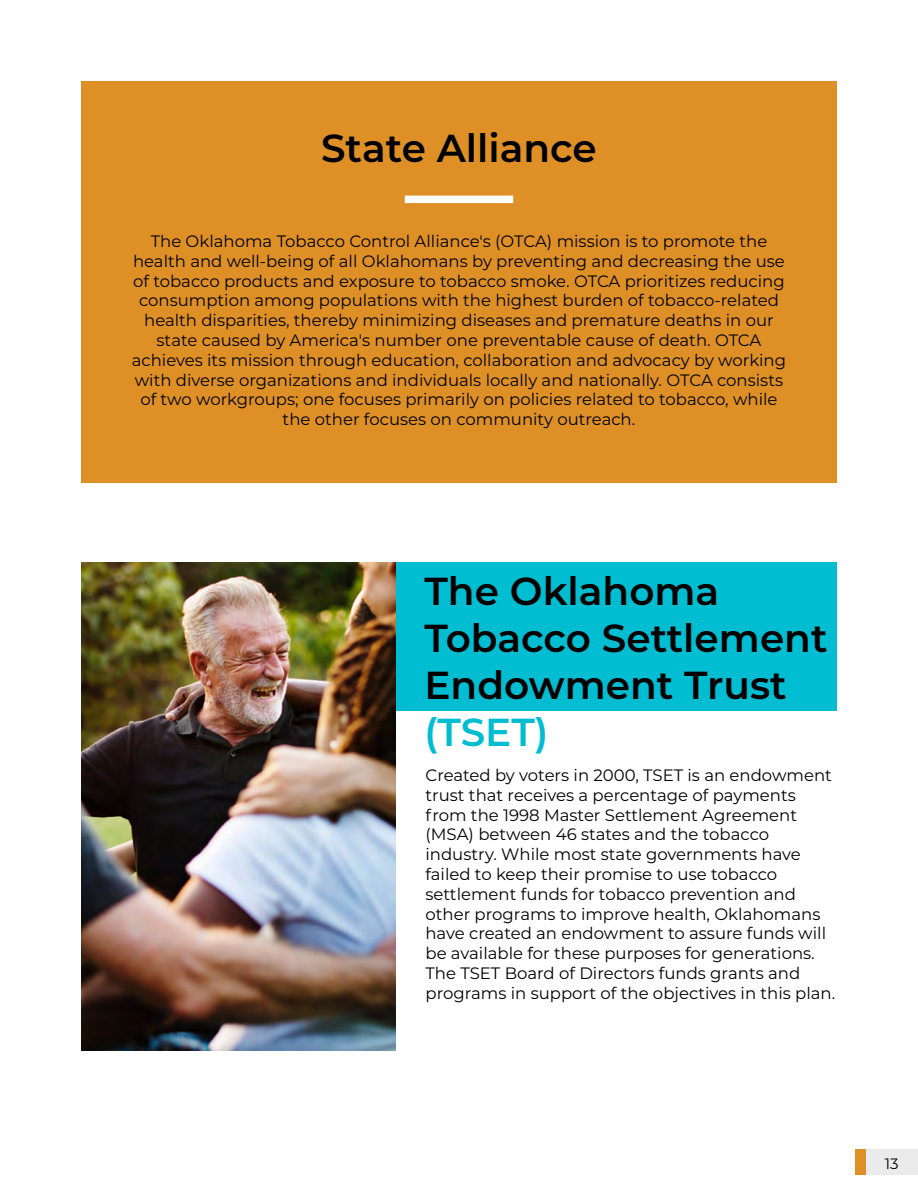
<style>
.page{position:relative;width:918px;height:1188px;background:#fff}
.page>*{position:absolute;margin:0;border:0;box-sizing:border-box;transform-origin:0 0}
.t1{font:600 39px/46.8px "Montserrat";color:#000}
.t2{font:600 39px "Montserrat";color:#00bdd2}
.t3{font:16.5px/19.8px "Montserrat";color:#000;text-align:center}
.t4{font:15px "Montserrat";color:#000}
</style>
<div class="page">
<div style="left:81px;top:81px;width:756px;height:402px;background:#de9027"></div>
<div style="left:347px;top:562px;width:490px;height:149px;background:#00bdd2"></div>
<div style="left:405px;top:196px;width:108px;height:7px;background:#fff"></div>
<div style="left:865px;top:1149px;width:53px;height:26px;background:#ebebec"></div>
<div style="left:855px;top:1149px;width:10px;height:26px;background:#de9027"></div>
<img style="left:81px;top:562px;width:314px;height:488px">
<h1 class="t1" style="left:321px;top:123px;width:277px">State Alliance</h1>
<p class="t3" style="left:132px;top:231px;width:656px">The Oklahoma Tobacco Control Alliance's (OTCA) mission is to promote the health and well-being of all Oklahomans by preventing and decreasing the use of tobacco products and exposure to tobacco smoke. OTCA prioritizes reducing consumption among populations with the highest burden of tobacco-related health disparities, thereby minimizing diseases and premature deaths in our state caused by America's number one preventable cause of death. OTCA achieves its mission through education, collaboration and advocacy by working with diverse organizations and individuals locally and nationally. OTCA consists of two workgroups; one focuses primarily on policies related to tobacco, while the other focuses on community outreach.</p>
<h1 class="t1" style="left:424px;top:566px;width:405px">The Oklahoma<br>Tobacco Settlement<br>Endowment Trust</h1>
<h1 class="t2" style="left:424px;top:704px;width:126px">(TSET)</h1>
<p class="t3" style="left:425px;top:765px;width:411px;text-align:left">Created by voters in 2000, TSET is an endowment trust that receives a percentage of payments from the 1998 Master Settlement Agreement (MSA) between 46 states and the tobacco industry. While most state governments have failed to keep their promise to use tobacco settlement funds for tobacco prevention and other programs to improve health, Oklahomans have created an endowment to assure funds will be available for these purposes for generations.<br>The TSET Board of Directors funds grants and programs in support of the objectives in this plan.</p>
<p class="t4" style="left:885px;top:1153px;width:15px">13</p>
</div>
